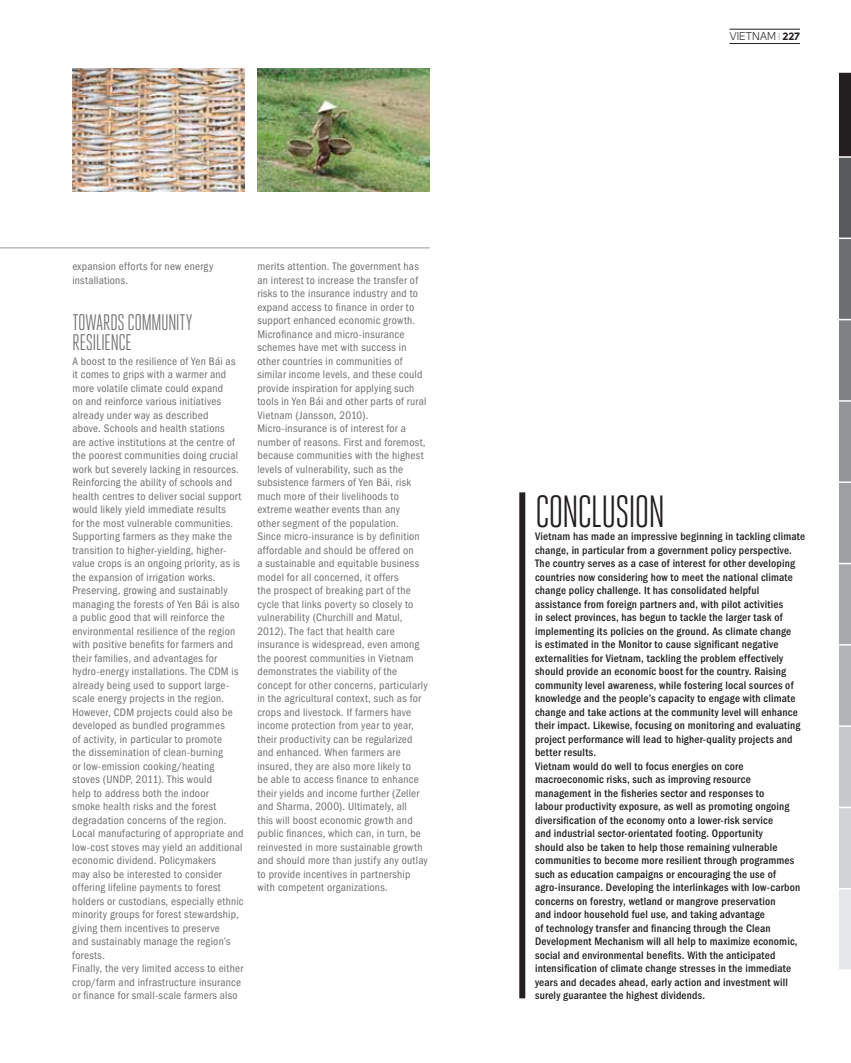
<style>
.page{position:relative;width:851px;height:1063px;background:#fff}
.page>*{position:absolute;margin:0;border:0;box-sizing:border-box;transform-origin:0 0}
.t1{font:45px "Heroic Condensed";letter-spacing:-.035em;color:#231f20}
.t2{font:22.5px/19.5px "Heroic Condensed";letter-spacing:-.025em;color:#6d6e70}
.t3{font:condensed 11.25px/13.5px "ITC Franklin Gothic Std";letter-spacing:.02em;color:#6d6e70}
.t4{font:500 condensed 11.25px/13.5px "ITC Franklin Gothic Std";letter-spacing:.015em;color:#231f20}
.t5{font:11.25px "Uni Sans Book";letter-spacing:.01em;color:#231f20}
.s1{font-family:"Uni Sans Thin";font-size:10.5px}
.s2{font-family:"Uni Sans Bold";font-size:10.5px}
</style>
<div class="page">
<hr style="left:729px;top:29px;width:70px;height:1px;background:#231f20">
<hr style="left:729px;top:43px;width:70px;height:1px;background:#231f20">
<div style="left:519px;top:492px;width:6px;height:506px;background:#231f20"></div>
<svg style="left:839px;top:72px;width:11px;height:897px;background:#97989a"></svg>
<hr style="left:0;top:248px;width:429px;height:1px;background:#939598">
<img style="left:72px;top:68px;width:173px;height:123px">
<img style="left:257px;top:68px;width:172px;height:123px">
<p class="t3" style="left:72px;top:261px;width:142px">expansion efforts for new energy installations.</p>
<h2 class="t2" style="left:72px;top:312px;width:122px">TOWARDS COMMUNITY<br>RESILIENCE</h2>
<p class="t3" style="left:72px;top:355px;width:173px">A boost to the resilience of Yen Bái as it comes to grips with a warmer and more volatile climate could expand<br>on and reinforce various initiatives already under way as described<br>above. Schools and health stations<br>are active institutions at the centre of the poorest communities doing crucial work but severely lacking in resources.<br>Reinforcing the ability of schools and health centres to deliver social support would likely yield immediate results<br>for the most vulnerable communities.<br>Supporting farmers as they make the transition to higher-yielding, higher&shy;value crops is an ongoing priority, as is the expansion of irrigation works.<br>Preserving, growing and sustainably managing the forests of Yen Bái is also a public good that will reinforce the environmental resilience of the region with positive benefits for farmers and their families, and advantages for hydro-energy installations. The CDM is already being used to support large&shy;scale energy projects in the region.<br>However, CDM projects could also be developed as bundled programmes<br>of activity, in particular to promote<br>the dissemination of clean-burning<br>or low-emission cooking/heating stoves (UNDP, 2011). This would<br>help to address both the indoor<br>smoke health risks and the forest degradation concerns of the region.<br>Local manufacturing of appropriate and low-cost stoves may yield an additional economic dividend. Policymakers<br>may also be interested to consider offering lifeline payments to forest holders or custodians, especially ethnic minority groups for forest stewardship, giving them incentives to preserve<br>and sustainably manage the region’s forests.<br>Finally, the very limited access to either crop/farm and infrastructure insurance or finance for small-scale farmers also</p>
<p class="t3" style="left:257px;top:261px;width:172px">merits attention. The government has an interest to increase the transfer of risks to the insurance industry and to expand access to finance in order to support enhanced economic growth.<br>Microfinance and micro-insurance schemes have met with success in other countries in communities of similar income levels, and these could provide inspiration for applying such tools in Yen Bái and other parts of rural Vietnam (Jansson, 2010).<br>Micro-insurance is of interest for a number of reasons. First and foremost, because communities with the highest levels of vulnerability, such as the subsistence farmers of Yen Bái, risk much more of their livelihoods to extreme weather events than any<br>other segment of the population.<br>Since micro-insurance is by definition affordable and should be offered on<br>a sustainable and equitable business model for all concerned, it offers<br>the prospect of breaking part of the cycle that links poverty so closely to vulnerability (Churchill and Matul, 2012). The fact that health care insurance is widespread, even among the poorest communities in Vietnam demonstrates the viability of the concept for other concerns, particularly in the agricultural context, such as for crops and livestock. If farmers have income protection from year to year, their productivity can be regularized and enhanced. When farmers are insured, they are also more likely to<br>be able to access finance to enhance their yields and income further (Zeller and Sharma, 2000). Ultimately, all<br>this will boost economic growth and public finances, which can, in turn, be reinvested in more sustainable growth and should more than justify any outlay to provide incentives in partnership with competent organizations.</p>
<p class="t5" style="left:729px;top:30px;width:72px">VIETNAM <span class="s1">I</span> <span class="s2">227</span></p>
<h1 class="t1" style="left:535px;top:485px;width:132px">CONCLUSION</h1>
<p class="t4" style="left:535px;top:531px;width:271px">Vietnam has made an impressive beginning in tackling climate change, in particular from a government policy perspective.<br>The country serves as a case of interest for other developing countries now considering how to meet the national climate change policy challenge. It has consolidated helpful assistance from foreign partners and, with pilot activities<br>in select provinces, has begun to tackle the larger task of implementing its policies on the ground. As climate change<br>is estimated in the Monitor to cause significant negative externalities for Vietnam, tackling the problem effectively should provide an economic boost for the country. Raising community level awareness, while fostering local sources of knowledge and the people’s capacity to engage with climate change and take actions at the community level will enhance their impact. Likewise, focusing on monitoring and evaluating project performance will lead to higher-quality projects and better results.<br>Vietnam would do well to focus energies on core macroeconomic risks, such as improving resource management in the fisheries sector and responses to<br>labour productivity exposure, as well as promoting ongoing diversification of the economy onto a lower-risk service<br>and industrial sector-orientated footing. Opportunity<br>should also be taken to help those remaining vulnerable communities to become more resilient through programmes such as education campaigns or encouraging the use of agro-insurance. Developing the interlinkages with low-carbon concerns on forestry, wetland or mangrove preservation<br>and indoor household fuel use, and taking advantage<br>of technology transfer and financing through the Clean Development Mechanism will all help to maximize economic, social and environmental benefits. With the anticipated intensification of climate change stresses in the immediate years and decades ahead, early action and investment will surely guarantee the highest dividends.</p>
</div>
